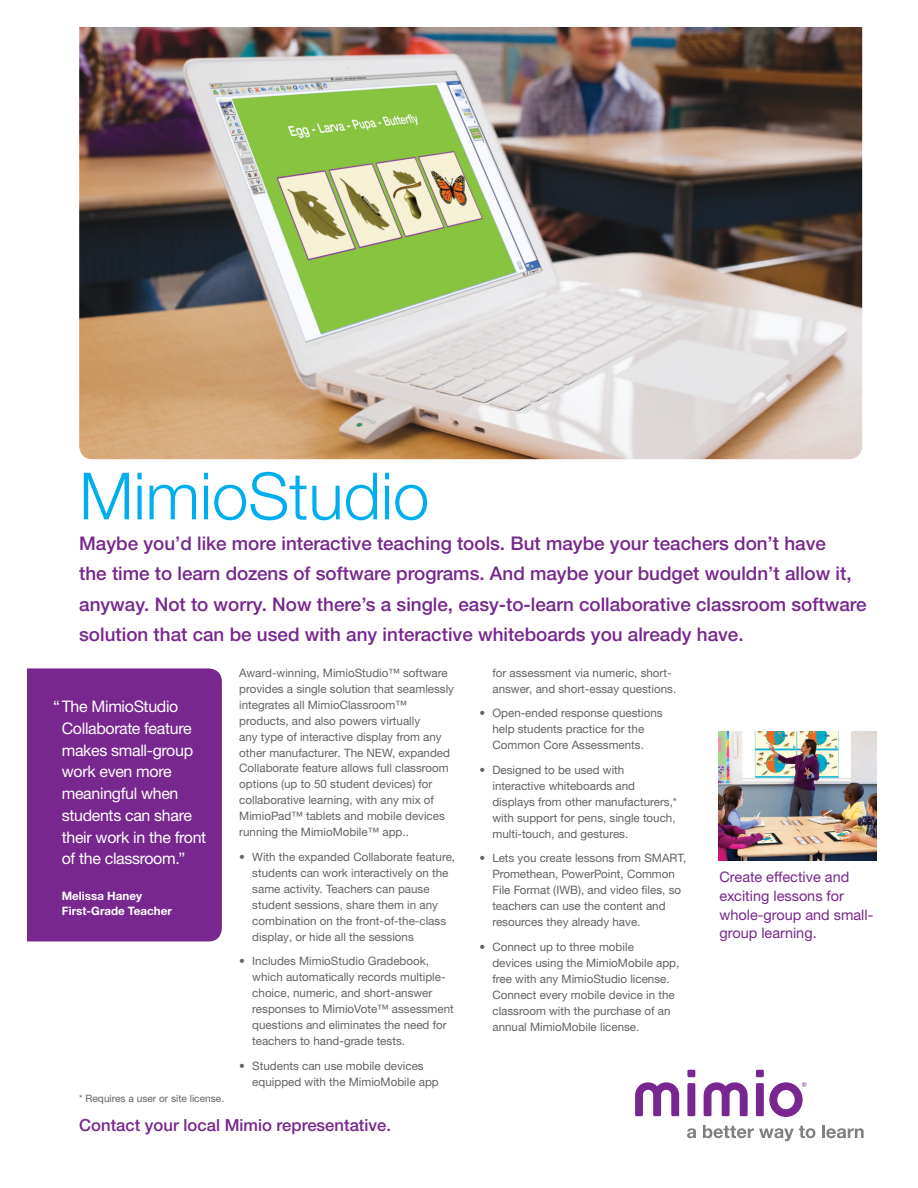
<style>
.page{position:relative;width:918px;height:1188px;background:#fff}
.page>*{position:absolute;margin:0;border:0;box-sizing:border-box;transform-origin:0 0}
.t1{font:300 65.25px "Helvetica Neue LTW1 G";color:#00aeef}
.t2{font:500 18.9px/30.5px "Helvetica Neue LTW1 G";color:#77278d}
.t3{font:500 16.65px "Helvetica Neue LTW1 G";color:#77278d}
.t4{font:15.9px/21.8px "Helvetica Neue LTW1 G";letter-spacing:-.02em;color:#fff}
.t5{font:14.55px/18.9px "Helvetica Neue LTW1 G";color:#77278d}
.t6{font:11.55px/15.9px "Helvetica Neue LTW1 G";color:#636366}
.t7{font:700 11.55px/14.5px "Helvetica Neue LTW1 G";color:#fff}
.t8{font:10.2px "Helvetica Neue LTW1 G";color:#636366}
</style>
<div class="page">
<svg style="left:635px;top:1082px;width:44px;height:34px"></svg>
<div style="left:687px;top:1083px;width:8px;height:33px;background:#77278d"></div>
<svg style="left:704px;top:1082px;width:44px;height:34px"></svg>
<div style="left:756px;top:1083px;width:8px;height:33px;background:#77278d"></div>
<div style="left:687px;top:1070px;width:8px;height:7px;background:#77278d"></div>
<div style="left:756px;top:1070px;width:8px;height:7px;background:#77278d"></div>
<svg style="left:687px;top:1128px;width:9px;height:10px"></svg>
<svg style="left:703px;top:1125px;width:112px;height:16px"></svg>
<svg style="left:822px;top:1125px;width:42px;height:13px"></svg>
<svg style="left:769px;top:1082px;width:37px;height:35px"></svg>
<img style="left:79px;top:27px;width:783px;height:432px">
<div style="left:27px;top:668px;width:195px;height:273px;background:#77278d"></div>
<img style="left:719px;top:732px;width:158px;height:128px">
<h1 class="t1" style="left:79px;top:456px;width:352px">MimioStudio</h1>
<p class="t2" style="left:79px;top:528px;width:789px">Maybe you’d like more interactive teaching tools. But maybe your teachers don’t have<br>the time to learn dozens of software programs. And maybe your budget wouldn’t allow it, anyway. Not to worry. Now there’s a single, easy-to-learn collaborative classroom software solution that can be used with any interactive whiteboards you already have.</p>
<p class="t6" style="left:239px;top:665px;width:216px">Award-winning, MimioStudio™ software provides a single solution that seamlessly integrates all MimioClassroom™ products, and also powers virtually<br>any type of interactive display from any other manufacturer. The NEW, expanded Collaborate feature allows full classroom options (up to 50 student devices) for collaborative learning, with any mix of MimioPad™ tablets and mobile devices running the MimioMobile™ app..</p>
<p class="t6" style="left:252px;top:849px;width:204px;text-indent:-13px">• With the expanded Collaborate feature, students can work interactively on the same activity. Teachers can pause student sessions, share them in any combination on the front-of-the-class display, or hide all the sessions</p>
<p class="t6" style="left:252px;top:953px;width:203px;text-indent:-13px">• Includes MimioStudio Gradebook, which automatically records multiple&shy;choice, numeric, and short-answer responses to MimioVote™ assessment questions and eliminates the need for teachers to hand-grade tests.</p>
<p class="t6" style="left:252px;top:1058px;width:188px;text-indent:-13px">• Students can use mobile devices equipped with the MimioMobile app</p>
<p class="t6" style="left:492px;top:665px;width:185px">for assessment via numeric, short&shy;answer, and short-essay questions.</p>
<p class="t6" style="left:479px;top:705px;width:185px;text-align:center">• Open-ended response questions help students practice for the<br>Common Core Assessments.</p>
<p class="t6" style="left:492px;top:762px;width:186px;text-indent:-13px">• Designed to be used with interactive whiteboards and displays from other manufacturers,* with support for pens, single touch, multi-touch, and gestures.</p>
<p class="t6" style="left:492px;top:850px;width:195px;text-indent:-13px">• Lets you create lessons from SMART, Promethean, PowerPoint, Common File Format (IWB), and video files, so teachers can use the content and resources they already have.</p>
<p class="t6" style="left:492px;top:939px;width:188px;text-indent:-13px">• Connect up to three mobile<br>devices using the MimioMobile app, free with any MimioStudio license.<br>Connect every mobile device in the classroom with the purchase of an annual MimioMobile license.</p>
<h3 class="t4" style="left:62px;top:695px;width:146px;text-indent:-9px">“The MimioStudio<br>Collaborate feature makes small-group work even more meaningful when students can share their work in the front of the classroom.”</h3>
<p class="t7" style="left:62px;top:889px;width:112px">Melissa Haney<br>First-Grade Teacher</p>
<p class="t5" style="left:720px;top:867px;width:155px">Create effective and exciting lessons for whole-group and small&shy;group learning.</p>
<p class="t8" style="left:79px;top:1092px;width:147px">* Requires a user or site license.</p>
<h3 class="t3" style="left:79px;top:1115px;width:313px">Contact your local Mimio representative.</h3>
</div>
